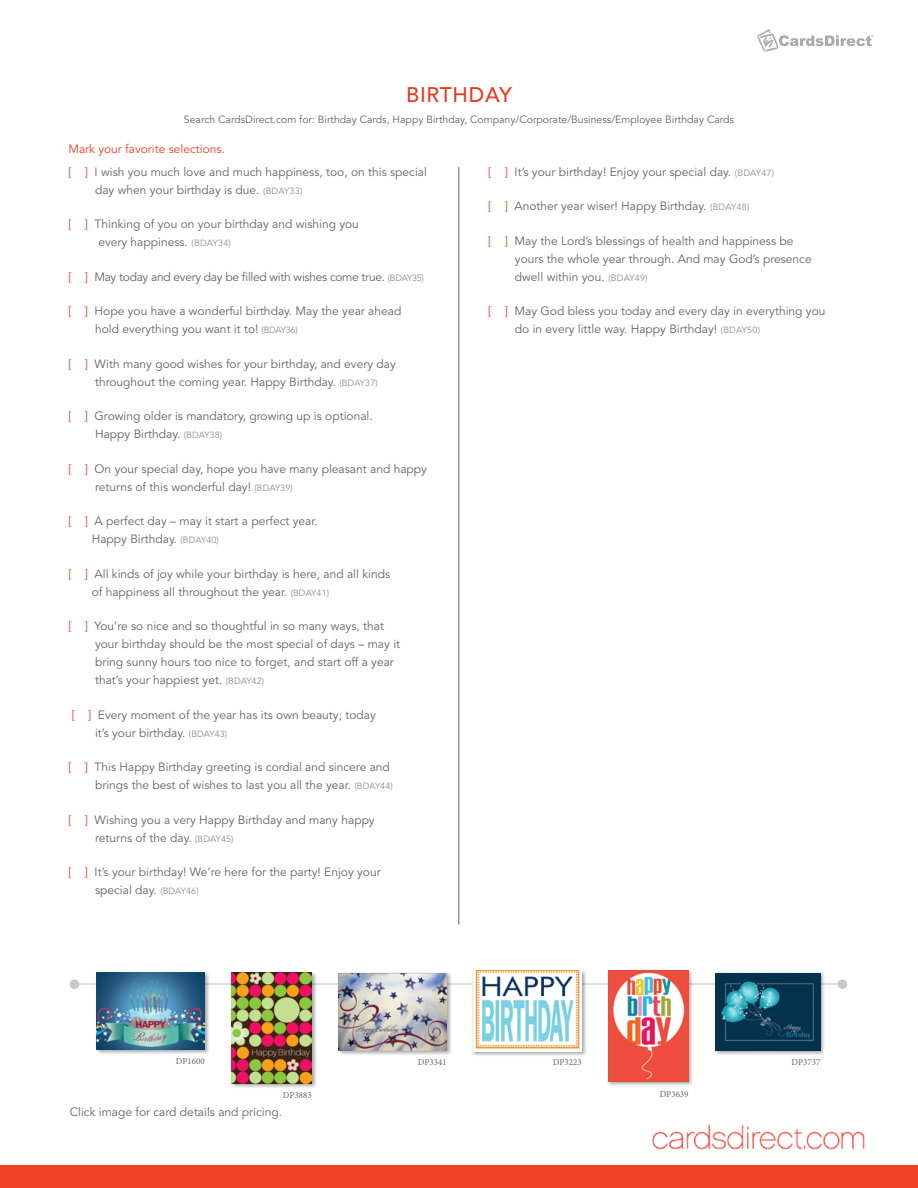
<style>
.page{position:relative;width:918px;height:1188px;background:#fff}
.page>*{position:absolute;margin:0;border:0;box-sizing:border-box;transform-origin:0 0}
.t1{font:500 21px "Avenir LT Std";letter-spacing:.035em;color:#e23e22}
.t2{font:12px/18px "Avenir LT Std";color:#636466}
.t3{font:12px "Avenir LT Std";letter-spacing:-.025em;color:#636466}
.t4{font:12px "Avenir LT Std";color:#ef4123}
.t5{font:10.5px "Avenir LT Std";color:#636466}
.t6{font:9px "Minion Pro";color:#636466}
.s1{color:#ef4123}
.s2{font-size:9px;color:#8a8c8e}
</style>
<div class="page">
<hr style="left:459px;top:167px;width:1px;height:758px;background:#636466">
<img style="left:652px;top:1124px;width:213px;height:26px">
<hr style="left:79px;top:984px;width:764px;height:1px;background:#bcbec0">
<div style="left:70px;top:979px;width:9px;height:10px;background:#c7c8ca;border-radius:50%"></div>
<div style="left:838px;top:979px;width:9px;height:10px;background:#c7c8ca;border-radius:50%"></div>
<div style="left:95px;top:971px;width:115px;height:84px;background:#000;opacity:.35"></div>
<img style="left:97px;top:973px;width:108px;height:76px">
<div style="left:230px;top:971px;width:87px;height:118px;background:#000;opacity:.35"></div>
<img style="left:232px;top:973px;width:80px;height:110px">
<div style="left:337px;top:972px;width:115px;height:84px;background:#000;opacity:.35"></div>
<img style="left:339px;top:973px;width:108px;height:77px">
<div style="left:471px;top:969px;width:116px;height:88px;background:#000;opacity:.35"></div>
<img style="left:472px;top:970px;width:110px;height:82px">
<div style="left:714px;top:972px;width:112px;height:84px;background:#000;opacity:.35"></div>
<img style="left:715px;top:973px;width:105px;height:77px">
<div style="left:607px;top:969px;width:87px;height:118px;background:#000;opacity:.35"></div>
<img style="left:608px;top:970px;width:81px;height:111px">
<svg style="left:757px;top:29px;width:116px;height:23px"></svg>
<div style="left:0;top:1165px;width:918px;height:23px;background:#ef4123"></div>
<h1 class="t1" style="left:406px;top:83px;width:107px">BIRTHDAY</h1>
<p class="t5" style="left:184px;top:113px;width:552px">Search CardsDirect.com for: Birthday Cards, Happy Birthday, Company/Corporate/Business/Employee Birthday Cards</p>
<p class="t4" style="left:68px;top:142px;width:158px">Mark your favorite selections.</p>
<p class="t2" style="left:95px;top:163px;width:333px;text-indent:-27px"><span class="s1">[ ]</span> I wish you much love and much happiness, too, on this special day when your birthday is due. <span class="s2">(BDAY33)</span></p>
<p class="t2" style="left:98px;top:216px;width:262px;text-indent:-30px"><span class="s1">[ ]</span> Thinking of you on your birthday and wishing you every happiness. <span class="s2">(BDAY34)</span></p>
<p class="t3" style="left:68px;top:270px;width:357px"><span class="s1">[ ]</span> May today and every day be filled with wishes come true. <span class="s2">(BDAY35)</span></p>
<p class="t2" style="left:95px;top:303px;width:308px;text-indent:-27px"><span class="s1">[ ]</span> Hope you have a wonderful birthday. May the year ahead hold everything you want it to! <span class="s2">(BDAY36)</span></p>
<p class="t2" style="left:95px;top:355px;width:302px;text-indent:-27px"><span class="s1">[ ]</span> With many good wishes for your birthday, and every day throughout the coming year. Happy Birthday. <span class="s2">(BDAY37)</span></p>
<p class="t2" style="left:95px;top:408px;width:279px;text-indent:-27px"><span class="s1">[ ]</span> Growing older is mandatory, growing up is optional.<br>Happy Birthday. <span class="s2">(BDAY38)</span></p>
<p class="t2" style="left:95px;top:460px;width:333px;text-indent:-27px"><span class="s1">[ ]</span> On your special day, hope you have many pleasant and happy returns of this wonderful day! <span class="s2">(BDAY39)</span></p>
<p class="t2" style="left:92px;top:513px;width:227px;text-indent:-23px"><span class="s1">[ ]</span> A perfect day – may it start a perfect year.<br>Happy Birthday. <span class="s2">(BDAY40)</span></p>
<p class="t2" style="left:92px;top:565px;width:300px;text-indent:-23px"><span class="s1">[ ]</span> All kinds of joy while your birthday is here, and all kinds of happiness all throughout the year. <span class="s2">(BDAY41)</span></p>
<p class="t2" style="left:95px;top:618px;width:307px;text-indent:-27px"><span class="s1">[ ]</span> You’re so nice and so thoughtful in so many ways, that your birthday should be the most special of days – may it bring sunny hours too nice to forget, and start off a year that’s your happiest yet. <span class="s2">(BDAY42)</span></p>
<p class="t2" style="left:95px;top:706px;width:282px;text-indent:-23px"><span class="s1">[ ]</span> Every moment of the year has its own beauty; today it’s your birthday. <span class="s2">(BDAY43)</span></p>
<p class="t2" style="left:68px;top:759px;width:326px;text-align:right"><span class="s1">[ ]</span> This Happy Birthday greeting is cordial and sincere and brings the best of wishes to last you all the year. <span class="s2">(BDAY44)</span></p>
<p class="t2" style="left:95px;top:811px;width:281px;text-indent:-27px"><span class="s1">[ ]</span> Wishing you a very Happy Birthday and many happy returns of the day. <span class="s2">(BDAY45)</span></p>
<p class="t2" style="left:95px;top:864px;width:287px;text-indent:-27px"><span class="s1">[ ]</span> It’s your birthday! We’re here for the party! Enjoy your special day. <span class="s2">(BDAY46)</span></p>
<p class="t2" style="left:488px;top:163px;width:287px"><span class="s1">[ ]</span> It’s your birthday! Enjoy your special day. <span class="s2">(BDAY47)</span></p>
<p class="t2" style="left:488px;top:198px;width:263px"><span class="s1">[ ]</span> Another year wiser! Happy Birthday. <span class="s2">(BDAY48)</span></p>
<p class="t2" style="left:515px;top:232px;width:298px;text-indent:-27px"><span class="s1">[ ]</span> May the Lord’s blessings of health and happiness be yours the whole year through. And may God’s presence dwell within you. <span class="s2">(BDAY49)</span></p>
<p class="t2" style="left:515px;top:303px;width:312px;text-indent:-27px"><span class="s1">[ ]</span> May God bless you today and every day in everything you do in every little way. Happy Birthday! <span class="s2">(BDAY50)</span></p>
<p class="t6" style="left:176px;top:1055px;width:30px">DP1600</p>
<p class="t6" style="left:283px;top:1089px;width:30px">DP3883</p>
<p class="t2" style="left:70px;top:1103px;width:214px">Click image for card details and pricing.</p>
<p class="t6" style="left:418px;top:1056px;width:30px">DP3341</p>
<p class="t6" style="left:553px;top:1056px;width:30px">DP3223</p>
<p class="t6" style="left:660px;top:1088px;width:30px">DP3639</p>
<p class="t6" style="left:791px;top:1056px;width:30px">DP3737</p>
</div>
